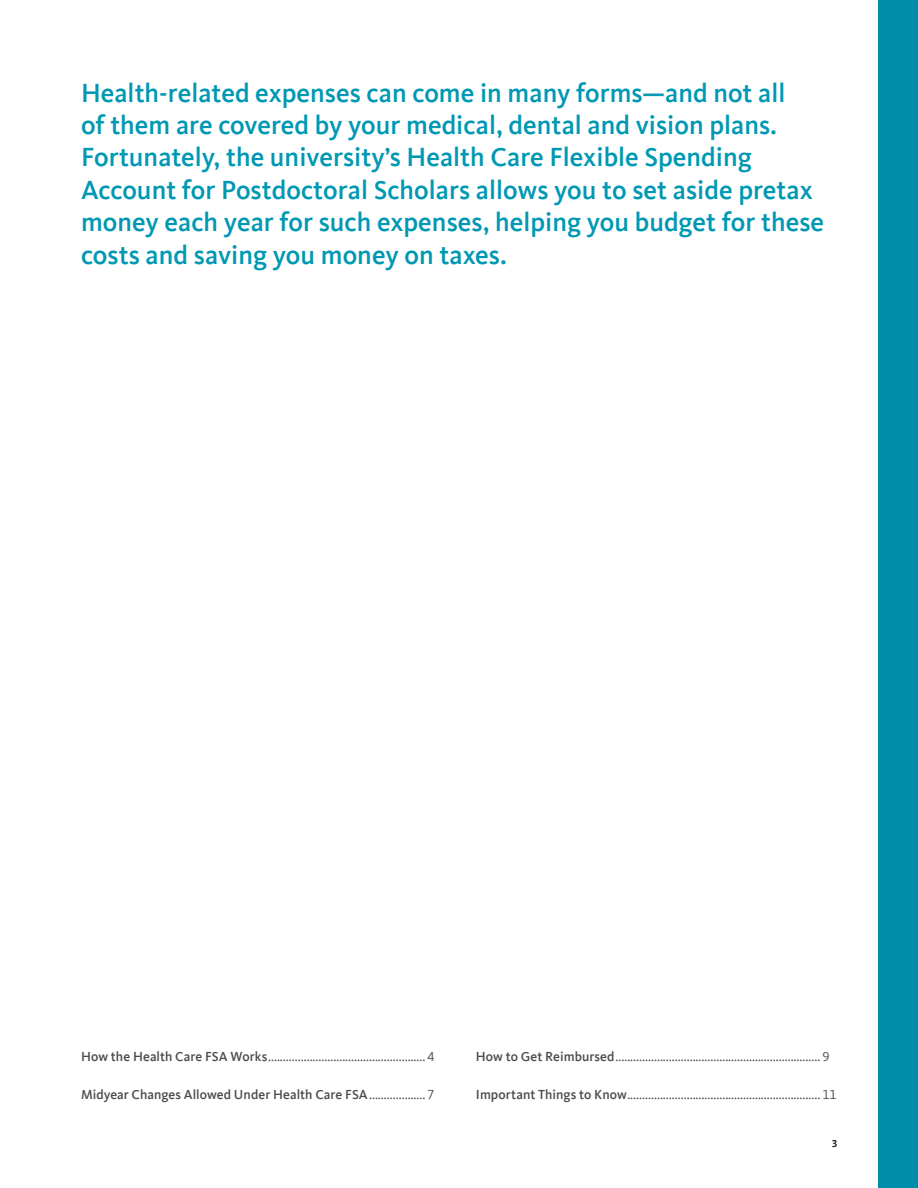
<style>
.page{position:relative;width:918px;height:1188px;background:#fff}
.page>*{position:absolute;margin:0;border:0;box-sizing:border-box;transform-origin:0 0}
.Chapter_Head{font:500 27px/32.4px "Kievit Offc Pro";color:#0098b3}
.t1{font:13.5px "Kievit Offc Pro";color:#4b4c4d}
.t2{font:500 13.5px "Kievit Offc Pro";letter-spacing:.005em;color:#4b4c4d}
.t3{font:700 10.5px "Kievit Offc Pro";color:#231f20}
.s1{font-weight:500}
.s2{font-weight:400}
</style>
<div class="page">
<div style="left:878px;top:0;width:40px;height:1188px;background:#008da8"></div>
<p class="Chapter_Head" style="left:81px;top:76px;width:745px">Health-related expenses can come in many forms—and not all<br>of them are covered by your medical, dental and vision plans.<br>Fortunately, the university’s Health Care Flexible Spending Account for Postdoctoral Scholars allows you to set aside pretax money each year for such expenses, helping you budget for these costs and saving you money on taxes.</p>
<p class="t1" style="left:81px;top:1049px;width:355px"><span class="s1">How the Health Care FSA Works</span>..................................................... 4</p>
<p class="t2" style="left:81px;top:1086px;width:355px">Midyear Changes Allowed Under Health Care FSA<span class="s2">................... 7</span></p>
<p class="t1" style="left:476px;top:1049px;width:355px"><span class="s1">How to Get Reimbursed</span>..................................................................... 9</p>
<p class="t1" style="left:476px;top:1086px;width:362px"><span class="s1">Important Things to Know</span>................................................................. 11</p>
<p class="t3" style="left:832px;top:1138px;width:7px">3</p>
</div>
